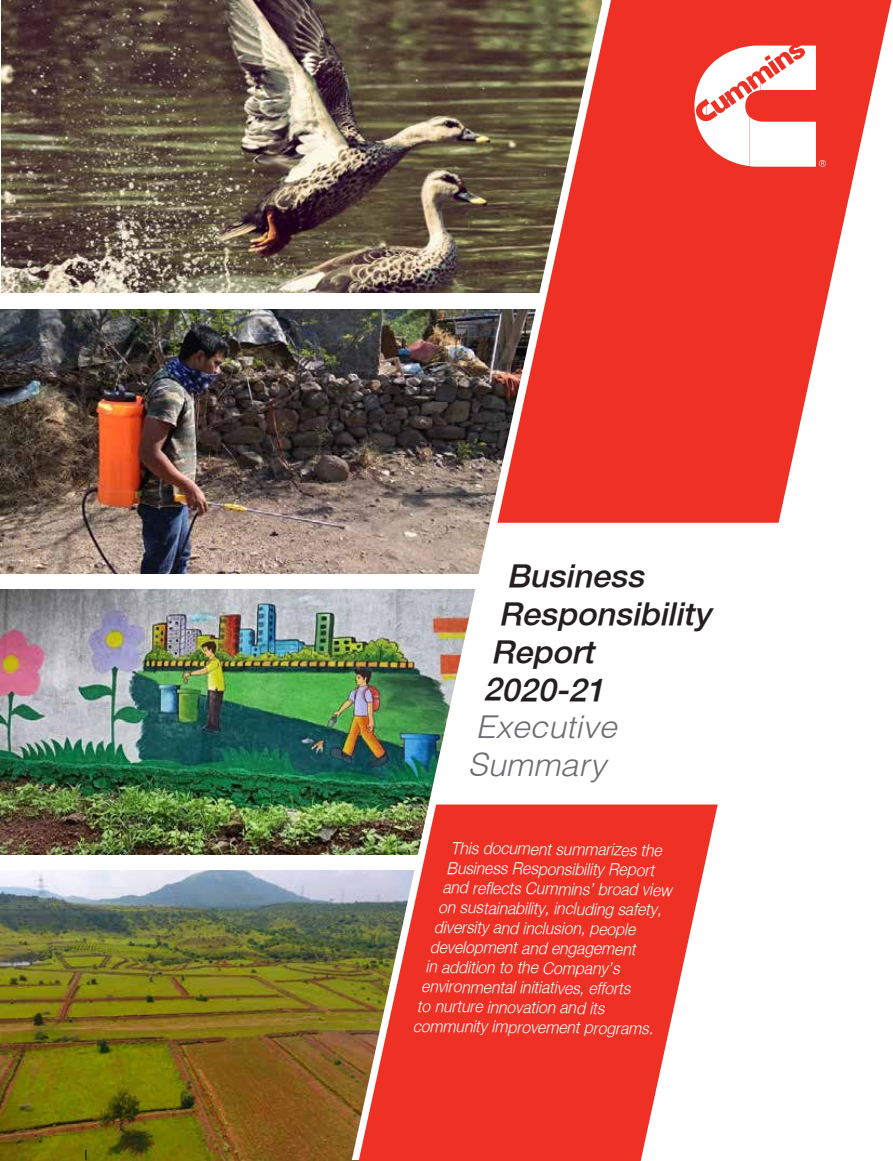
<style>
.page{position:relative;width:893px;height:1161px;background:#fff}
.page>*{position:absolute;margin:0;border:0;box-sizing:border-box;transform-origin:0 0}
.t1{font:italic 500 31.5px "Helvetica Neue";color:#231f20}
.t2{font:italic 300 31.5px/37.8px "Helvetica";color:#6d6e71}
.t3{font:italic 300 16.5px "Helvetica Neue";color:#fff;scale:.95 1}
</style>
<div class="page">
<img style="left:1px;top:310px;width:351px;height:263px">
<img style="left:1px;top:589px;width:351px;height:265px">
<img style="left:1px;top:870px;width:358px;height:291px">
<img style="left:2px;top:0;width:357px;height:293px">
<img style="left:359px;top:0;width:532px;height:1161px">
<svg style="left:435px;top:523px;width:398px;height:281px"></svg>
<svg style="left:694px;top:46px;width:132px;height:121px"></svg>
<h1 class="t1" style="left:507px;top:557px;width:146px">Business</h1>
<h1 class="t1" style="left:499px;top:595px;width:213px">Responsibility</h1>
<h1 class="t1" style="left:491px;top:633px;width:112px">Report</h1>
<h1 class="t1" style="left:483px;top:670px;width:130px">2020-21</h1>
<h1 class="t2" style="left:468px;top:707px;width:158px">Executive<br>Summary</h1>
<p class="t3" style="left:451px;top:837px;width:223px;rotate:1deg">This document summarizes the</p>
<p class="t3" style="left:447px;top:857px;width:220px;rotate:1deg">Business Responsibility Report</p>
<p class="t3" style="left:443px;top:876px;width:243px;rotate:1deg">and reflects Cummins’ broad view</p>
<p class="t3" style="left:438px;top:896px;width:237px;rotate:1deg">on sustainability, including safety,</p>
<p class="t3" style="left:434px;top:916px;width:213px;rotate:1deg">diversity and inclusion, people</p>
<p class="t3" style="left:430px;top:936px;width:218px;rotate:1deg">development and engagement</p>
<p class="t3" style="left:426px;top:956px;width:206px;rotate:1deg">in addition to the Company’s</p>
<p class="t3" style="left:421px;top:975px;width:222px;rotate:1deg">environmental initiatives, efforts</p>
<p class="t3" style="left:417px;top:995px;width:199px;rotate:1deg">to nurture innovation and its</p>
<p class="t3" style="left:413px;top:1015px;width:255px;rotate:1deg">community improvement programs.</p>
</div>
